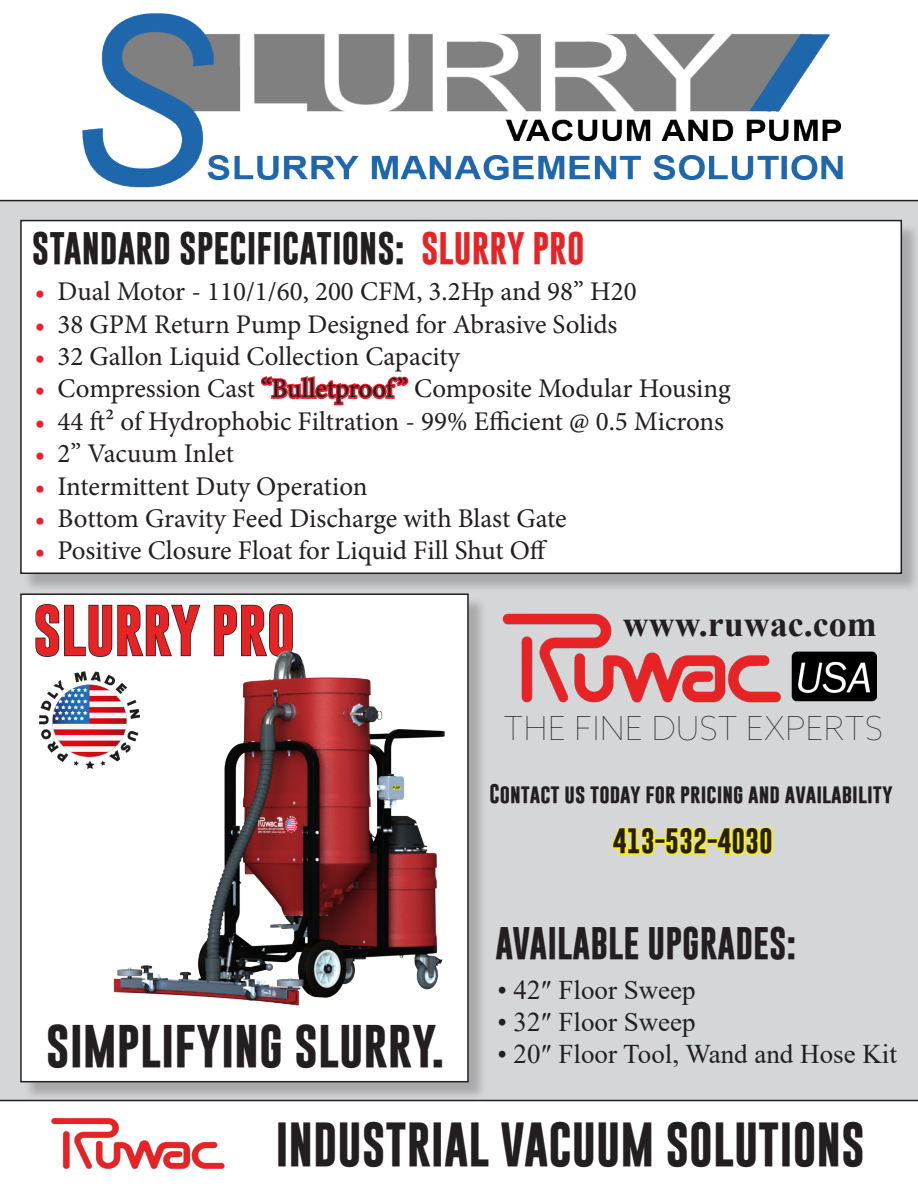
<style>
.page{position:relative;width:918px;height:1188px;background:#fff}
.page>*{position:absolute;margin:0;border:0;box-sizing:border-box;transform-origin:0 0}
.t1{font:700 51px "Gobold";color:#e62426;scale:1.04 1}
.t2{font:700 45px "Gobold";color:#231f20}
.t3{font:700 43.5px "Gobold";color:#231f20;scale:1.04 1}
.t4{font:700 36px "Times New Roman";color:#231f20}
.t5{font:700 33px "Gobold";color:#231f20}
.t6{font:100 33px "Azo Sans";color:#231f20}
.t7{font:27px "Minion Pro";color:#231f20}
.t8{font:27px "Times New Roman";color:#231f20}
.t9{font:700 25.5px "Gobold";color:#231f20}
.t10{font:700 19.5px "Gobold";color:#231f20}
.s1{color:#e62426}
.s2{color:#ed1e2d}
</style>
<div class="page">
<div style="left:0;top:200px;width:918px;height:901px;background:#d5d6d8"></div>
<div style="left:22px;top:222px;width:896px;height:371px;background:#231f20;opacity:.25"></div>
<div style="left:21px;top:221px;width:880px;height:352px;background:#fff"></div>
<div style="left:20px;top:220px;width:882px;height:354px;border:2px solid #231f20"></div>
<svg style="left:260px;top:376px;width:149px;height:30px"></svg>
<img style="left:500px;top:611px;width:377px;height:96px">
<img style="left:67px;top:13px;width:779px;height:196px">
<div style="left:22px;top:596px;width:465px;height:505px;background:#231f20;opacity:.25"></div>
<div style="left:21px;top:594px;width:447px;height:488px;background:#fff"></div>
<div style="left:20px;top:593px;width:449px;height:489px;border:2px solid #231f20"></div>
<svg style="left:35px;top:604px;width:166px;height:53px"></svg>
<svg style="left:213px;top:604px;width:80px;height:33px"></svg>
<img style="left:40px;top:671px;width:52px;height:98px">
<img style="left:92px;top:637px;width:424px;height:388px">
<img style="left:51px;top:1118px;width:174px;height:51px">
<svg style="left:611px;top:825px;width:45px;height:32px"></svg>
<div style="left:654px;top:838px;width:12px;height:6px;border:3px solid #fff101"></div>
<svg style="left:664px;top:825px;width:45px;height:32px"></svg>
<div style="left:706px;top:838px;width:13px;height:6px;border:3px solid #fff101"></div>
<svg style="left:715px;top:825px;width:60px;height:32px;background:#eee655"></svg>
<p class="t5" style="left:32px;top:227px;width:554px">STANDARD SPECIFICATIONS: <span class="s1">SLURRY PRO</span></p>
<p class="t7" style="left:35px;top:273px;width:603px"><span class="s2">•</span> Dual Motor - 110/1/60, 200 CFM, 3.2Hp and 98” H20</p>
<p class="t7" style="left:35px;top:306px;width:584px"><span class="s2">•</span> 38 GPM Return Pump Designed for Abrasive Solids</p>
<p class="t7" style="left:35px;top:338px;width:427px"><span class="s2">•</span> 32 Gallon Liquid Collection Capacity</p>
<p class="t7" style="left:35px;top:371px;width:697px"><span class="s2">•</span> Compression Cast “Bulletproof ” Composite Modular Housing</p>
<p class="t7" style="left:35px;top:403px;width:691px"><span class="s2">•</span> 44 ft2 of Hydrophobic Filtration - 99% Efficient @ 0.5 Microns</p>
<p class="t7" style="left:35px;top:435px;width:201px"><span class="s2">•</span> 2” Vacuum Inlet</p>
<p class="t7" style="left:35px;top:468px;width:334px"><span class="s2">•</span> Intermittent Duty Operation</p>
<p class="t7" style="left:35px;top:500px;width:533px"><span class="s2">•</span> Bottom Gravity Feed Discharge with Blast Gate</p>
<p class="t7" style="left:35px;top:533px;width:514px"><span class="s2">•</span> Positive Closure Float for Liquid Fill Shut Off</p>
<p class="t1" style="left:33px;top:597px;width:253px">SLURRY PRO</p>
<p class="t3" style="left:46px;top:1018px;width:385px">SIMPLIFYING SLURRY.</p>
<p class="t4" style="left:623px;top:598px;width:255px">www.ruwac.com</p>
<p class="t6" style="left:503px;top:706px;width:381px">THE FINE DUST EXPERTS</p>
<p class="t10" style="left:489px;top:781px;width:405px">Contact us today for pricing and availability</p>
<p class="t9" style="left:613px;top:824px;width:162px">413-532-4030</p>
<p class="t5" style="left:495px;top:921px;width:303px">AVAILABLE UPGRADES:</p>
<p class="t8" style="left:497px;top:971px;width:200px">• 42″ Floor Sweep</p>
<p class="t8" style="left:497px;top:1003px;width:200px">• 32″ Floor Sweep</p>
<p class="t8" style="left:497px;top:1035px;width:401px">• 20″ Floor Tool, Wand and Hose Kit</p>
<p class="t2" style="left:275px;top:1115px;width:591px">INDUSTRIAL VACUUM SOLUTIONS</p>
</div>
